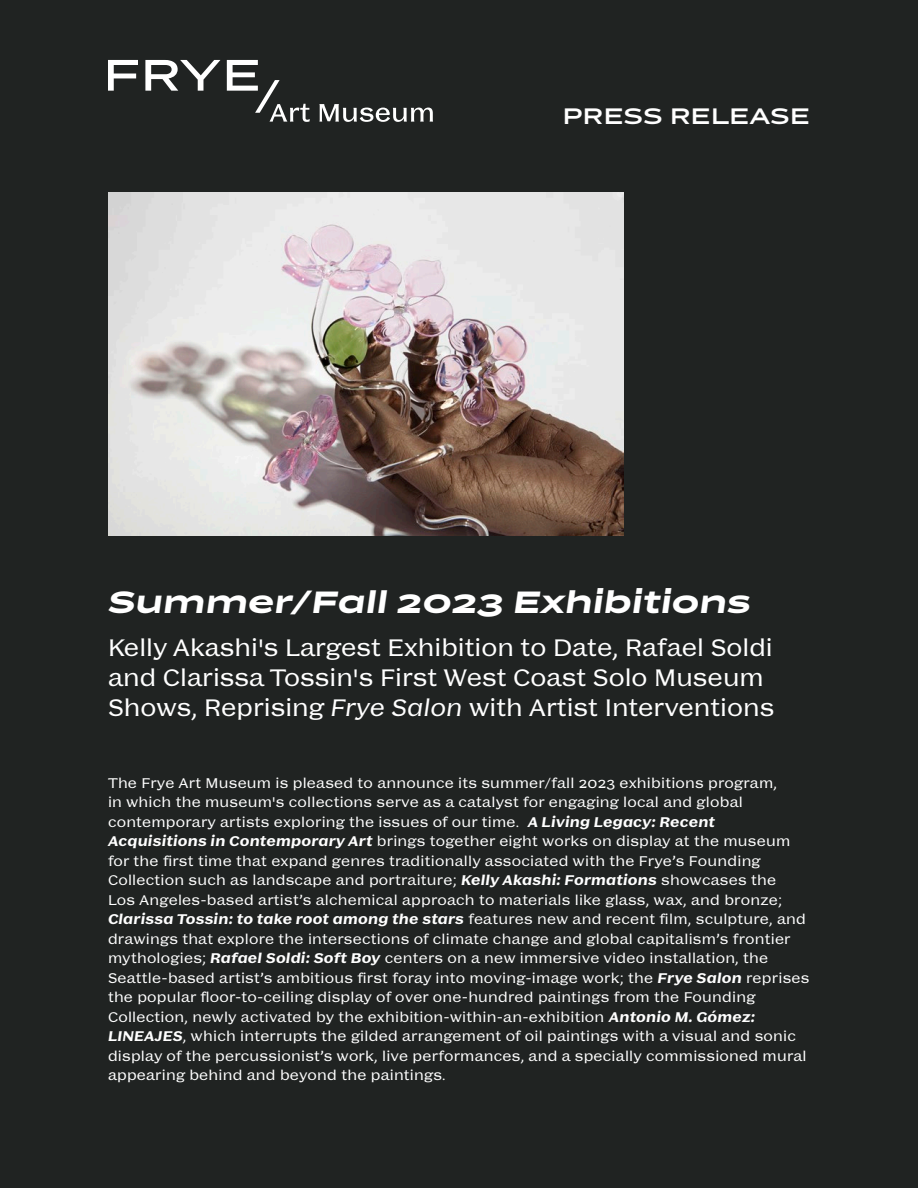
<style>
.page{position:relative;width:918px;height:1188px;background:#202322}
.page>*{position:absolute;margin:0;border:0;box-sizing:border-box;transform-origin:0 0}
.t1{font:italic 600 33px "Riggs Extended L";color:#fff}
.t2{font:300 25.5px/30px "Murtaugh L";color:#fff}
._1__Document_Referen{font:500 24px "Riggs Extended L";color:#fff}
.paragraph{font:300 15px/19.5px "Murtaugh L";letter-spacing:.015em;color:#fff}
.s1{font-style:italic}
.s2{font-weight:600;font-style:italic}
</style>
<div class="page">
<svg style="left:108px;top:60px;width:325px;height:62px"></svg>
<img style="left:108px;top:192px;width:515px;height:344px">
<p class="_1__Document_Referen" style="left:562px;top:101px;width:249px">PRESS RELEASE</p>
<p class="t1" style="left:108px;top:581px;width:645px">Summer/Fall 2023 Exhibitions</p>
<p class="t2" style="left:108px;top:632px;width:668px">Kelly Akashi's Largest Exhibition to Date, Rafael Soldi and Clarissa Tossin's First West Coast Solo Museum<br>Shows, Reprising <span class="s1">Frye Salon</span> with Artist Interventions</p>
<p class="paragraph" style="left:108px;top:773px;width:703px">The Frye Art Museum is pleased to announce its summer/fall 2023 exhibitions program,<br>in which the museum's collections serve as a catalyst for engaging local and global contemporary artists exploring the issues of our time. <span class="s2">A Living Legacy: Recent Acquisitions in Contemporary Art</span> brings together eight works on display at the museum for the first time that expand genres traditionally associated with the Frye’s Founding Collection such as landscape and portraiture; <span class="s2">Kelly Akashi: Formations</span> showcases the<br>Los Angeles-based artist’s alchemical approach to materials like glass, wax, and bronze; <span class="s2">Clarissa Tossin: to take root among the stars</span> features new and recent film, sculpture, and drawings that explore the intersections of climate change and global capitalism’s frontier mythologies; <span class="s2">Rafael Soldi: Soft Boy</span> centers on a new immersive video installation, the Seattle-based artist’s ambitious first foray into moving-image work; the <span class="s2">Frye Salon</span> reprises the popular floor-to-ceiling display of over one-hundred paintings from the Founding Collection, newly activated by the exhibition-within-an-exhibition <span class="s2">Antonio M. Gómez:<br>LINEAJES</span>, which interrupts the gilded arrangement of oil paintings with a visual and sonic display of the percussionist’s work, live performances, and a specially commissioned mural appearing behind and beyond the paintings.</p>
</div>
